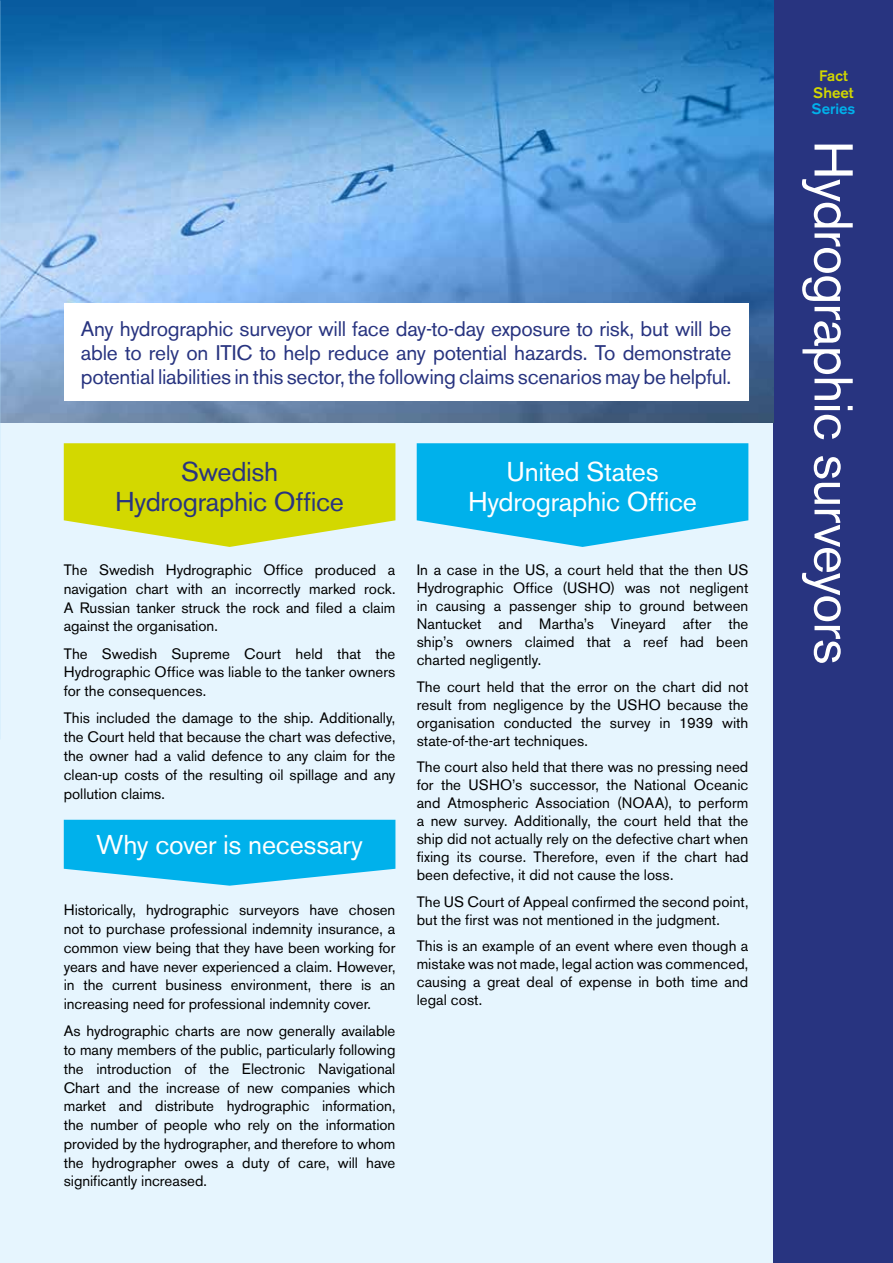
<style>
.page{position:relative;width:893px;height:1263px;background:#fff}
.page>*{position:absolute;margin:0;border:0;box-sizing:border-box;transform-origin:0 0}
.t1{font:54px "Akzidenz Grotesk BE";letter-spacing:-.02em;color:#fff}
.t2{font:27px/30px "Akzidenz Grotesk BE";letter-spacing:-.01em;color:#fff;text-align:center}
.t3{font:27px/30px "Akzidenz Grotesk BE";letter-spacing:-.01em;color:#283480;text-align:center}
.t4{font:21px/24px "Akzidenz Grotesk BE";letter-spacing:-.01em;color:#283480;text-align:justify}
.t5{font:15px/18.8px "Akzidenz Grotesk BE";color:#000;text-align:justify}
.t6{font:500 15px/16.5px "Akzidenz Grotesk BE";color:#d3d800;text-align:center}
.t7{font:500 15px "Akzidenz Grotesk BE";color:#00b1eb}
</style>
<div class="page">
<div style="left:0;top:422px;width:774px;height:841px;background:#e6f5fe"></div>
<div style="left:774px;top:0;width:119px;height:1263px;background:#283480"></div>
<img style="left:0;top:0;width:774px;height:422px">
<svg style="left:64px;top:443px;width:331px;height:104px;background:#d5db21"></svg>
<svg style="left:417px;top:443px;width:331px;height:104px;background:#1eb9ed"></svg>
<div style="left:64px;top:303px;width:684px;height:98px;background:#fff"></div>
<svg style="left:64px;top:820px;width:331px;height:66px;background:#1ebaed"></svg>
<h3 class="t4" style="left:81px;top:316px;width:652px">Any hydrographic surveyor will face day-to-day exposure to risk, but will be able to rely on ITIC to help reduce any potential hazards. To demonstrate potential liabilities in this sector, the following claims scenarios may be helpful.</h3>
<h2 class="t3" style="left:115px;top:457px;width:230px">Swedish<br>Hydrographic Office</h2>
<p class="t5" style="left:64px;top:561px;width:333px">The Swedish Hydrographic Office produced a navigation chart with an incorrectly marked rock.<br>A Russian tanker struck the rock and filed a claim against the organisation.</p>
<p class="t5" style="left:64px;top:644px;width:333px">The Swedish Supreme Court held that the Hydrographic Office was liable to the tanker owners for the consequences.</p>
<p class="t5" style="left:64px;top:709px;width:333px">This included the damage to the ship. Additionally, the Court held that because the chart was defective, the owner had a valid defence to any claim for the clean-up costs of the resulting oil spillage and any pollution claims.</p>
<h2 class="t2" style="left:96px;top:830px;width:268px">Why cover is necessary</h2>
<p class="t5" style="left:64px;top:901px;width:333px">Historically, hydrographic surveyors have chosen not to purchase professional indemnity insurance, a common view being that they have been working for years and have never experienced a claim. However, in the current business environment, there is an increasing need for professional indemnity cover.</p>
<p class="t5" style="left:64px;top:1022px;width:333px">As hydrographic charts are now generally available to many members of the public, particularly following the introduction of the Electronic Navigational Chart and the increase of new companies which market and distribute hydrographic information, the number of people who rely on the information provided by the hydrographer, and therefore to whom the hydrographer owes a duty of care, will have significantly increased.</p>
<h2 class="t2" style="left:468px;top:457px;width:230px">United States<br>Hydrographic Office</h2>
<p class="t5" style="left:417px;top:561px;width:333px;line-height:18px">In a case in the US, a court held that the then US Hydrographic Office (USHO) was not negligent in causing a passenger ship to ground between Nantucket and Martha’s Vineyard after the ship’s owners claimed that a reef had been charted negligently.</p>
<p class="t5" style="left:417px;top:677px;width:333px;line-height:18px">The court held that the error on the chart did not result from negligence by the USHO because the organisation conducted the survey in 1939 with state-of-the-art techniques.</p>
<p class="t5" style="left:417px;top:758px;width:333px;line-height:18px">The court also held that there was no pressing need for the USHO’s successor, the National Oceanic and Atmospheric Association (NOAA), to perform a new survey. Additionally, the court held that the ship did not actually rely on the defective chart when fixing its course. Therefore, even if the chart had been defective, it did not cause the loss.</p>
<p class="t5" style="left:417px;top:892px;width:333px;line-height:18px">The US Court of Appeal confirmed the second point, but the first was not mentioned in the judgment.</p>
<p class="t5" style="left:417px;top:937px;width:333px;line-height:18px">This is an example of an event where even though a mistake was not made, legal action was commenced, causing a great deal of expense in both time and legal cost.</p>
<p class="t6" style="left:813px;top:67px;width:42px">Fact<br>Sheet</p>
<p class="t7" style="left:812px;top:100px;width:45px">Series</p>
<h1 class="t1" style="left:865px;top:140px;width:526px;rotate:90deg">Hydrographic surveyors</h1>
</div>
